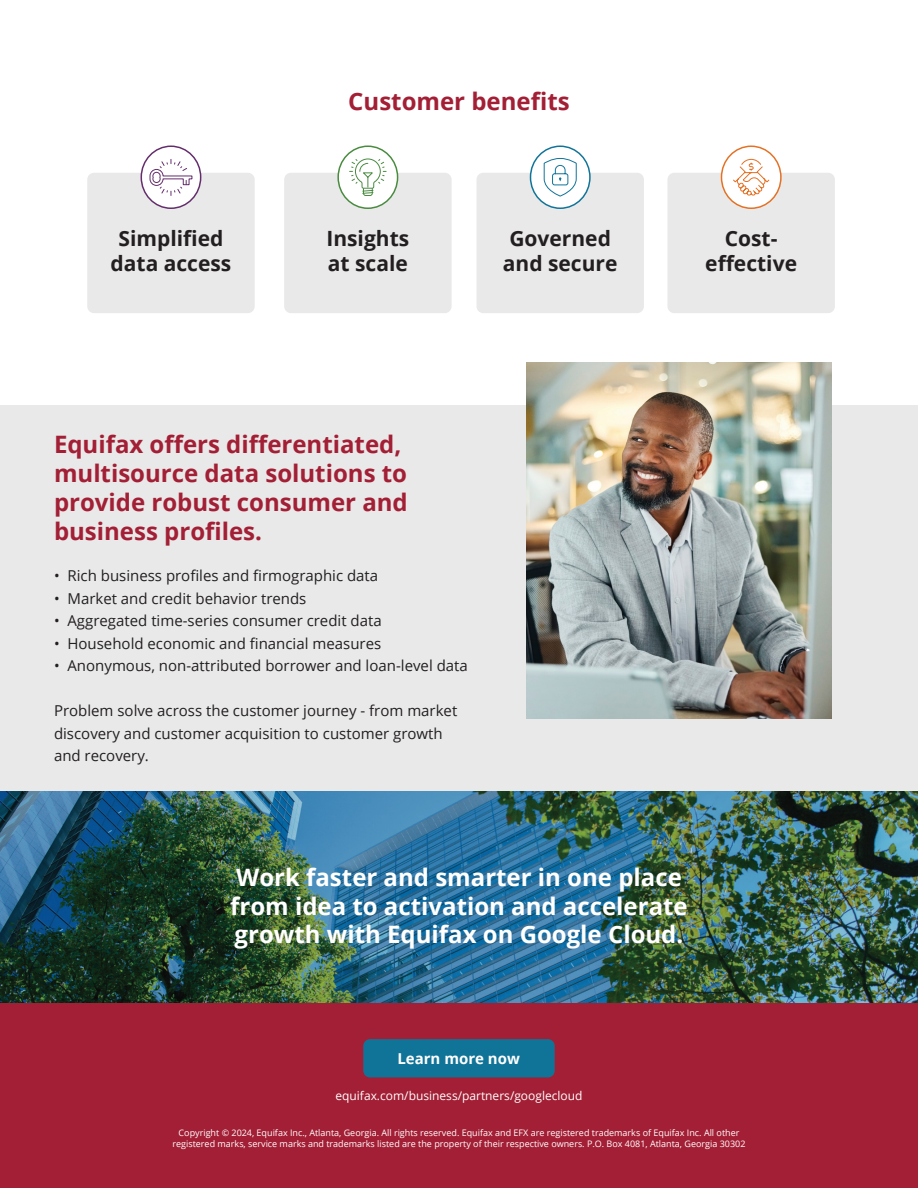
<style>
.page{position:relative;width:918px;height:1188px;background:#fff}
.page>*{position:absolute;margin:0;border:0;box-sizing:border-box;transform-origin:0 0}
.t1{font:700 24px/28.8px "Open Sans";color:#a31f35}
.t2{font:700 24px/28.5px "Open Sans";color:#fff}
.t3{font:700 21px/25.2px "Open Sans";color:#231f20;text-align:center}
.t4{font:15px/22.5px "Open Sans";color:#231f20}
.t5{font:700 15px "Open Sans";color:#fff}
.t6{font:12px "Open Sans";color:#fff}
.t7{font:9px/10.8px "Open Sans";color:#fff;text-align:center}
</style>
<div class="page">
<div style="left:1px;top:1002px;width:917px;height:186px;background:#a31f35"></div>
<div style="left:363px;top:1039px;width:192px;height:38px;background:#107499;border-radius:7px"></div>
<div style="left:87px;top:173px;width:168px;height:140px;background:#e9e9e9;border-radius:7px"></div>
<div style="left:284px;top:173px;width:168px;height:140px;background:#e9e9e9;border-radius:7px"></div>
<div style="left:477px;top:173px;width:167px;height:140px;background:#e9e9e9;border-radius:7px"></div>
<div style="left:667px;top:173px;width:168px;height:140px;background:#e9e9e9;border-radius:7px"></div>
<div style="left:0;top:405px;width:918px;height:386px;background:#e9e9e9"></div>
<img style="left:0;top:791px;width:918px;height:211px">
<div style="left:141px;top:146px;width:60px;height:62px;background:#fff;border-radius:50%"></div>
<div style="left:141px;top:145px;width:60px;height:64px;border:2px solid #642d6c;border-radius:50%"></div>
<div style="left:338px;top:146px;width:60px;height:62px;background:#fff;border-radius:50%"></div>
<div style="left:337px;top:145px;width:61px;height:64px;border:2px solid #498b3f;border-radius:50%"></div>
<div style="left:531px;top:146px;width:59px;height:62px;background:#fff;border-radius:50%"></div>
<div style="left:530px;top:145px;width:61px;height:64px;border:2px solid #107499;border-radius:50%"></div>
<div style="left:721px;top:146px;width:60px;height:62px;background:#fff;border-radius:50%"></div>
<div style="left:721px;top:145px;width:61px;height:64px;border:2px solid #e57124;border-radius:50%"></div>
<img style="left:526px;top:363px;width:306px;height:356px">
<svg style="left:149px;top:159px;width:44px;height:37px"></svg>
<svg style="left:349px;top:158px;width:38px;height:38px"></svg>
<svg style="left:543px;top:158px;width:34px;height:39px"></svg>
<svg style="left:733px;top:159px;width:37px;height:37px"></svg>
<p class="t1" style="left:348px;top:86px;width:223px">Customer benefits</p>
<p class="t3" style="left:111px;top:225px;width:122px">Simplified data access</p>
<p class="t3" style="left:326px;top:225px;width:84px;text-align:left">Insights at scale</p>
<p class="t3" style="left:503px;top:225px;width:116px">Governed and secure</p>
<p class="t3" style="left:725px;top:225px;width:54px">Cost-</p>
<p class="t3" style="left:705px;top:250px;width:93px">effective</p>
<p class="t1" style="left:54px;top:430px;width:349px">Equifax offers differentiated,</p>
<p class="t1" style="left:54px;top:459px;width:355px">multisource data solutions to</p>
<p class="t1" style="left:54px;top:487px;width:355px">provide robust consumer and business profiles.</p>
<p class="t4" style="left:54px;top:564px;width:326px">• Rich business profiles and firmographic data</p>
<p class="t4" style="left:54px;top:586px;width:254px">• Market and credit behavior trends</p>
<p class="t4" style="left:54px;top:609px;width:329px">• Aggregated time-series consumer credit data</p>
<p class="t4" style="left:54px;top:631px;width:329px">• Household economic and financial measures</p>
<p class="t4" style="left:54px;top:654px;width:415px">• Anonymous, non-attributed borrower and loan-level data</p>
<p class="t4" style="left:54px;top:699px;width:405px">Problem solve across the customer journey - from market discovery and customer acquisition to customer growth and recovery.</p>
<p class="t2" style="left:230px;top:862px;width:459px">Work faster and smarter in one place from idea to activation and accelerate growth with Equifax on Google Cloud.</p>
<p class="t5" style="left:397px;top:1048px;width:124px">Learn more now</p>
<p class="t6" style="left:335px;top:1088px;width:249px">equifax.com/business/partners/googlecloud</p>
<p class="t7" style="left:173px;top:1127px;width:574px">Copyright © 2024, Equifax Inc., Atlanta, Georgia. All rights reserved. Equifax and EFX are registered trademarks of Equifax Inc. All other registered marks, service marks and trademarks listed are the property of their respective owners. P.O. Box 4081, Atlanta, Georgia 30302</p>
</div>
